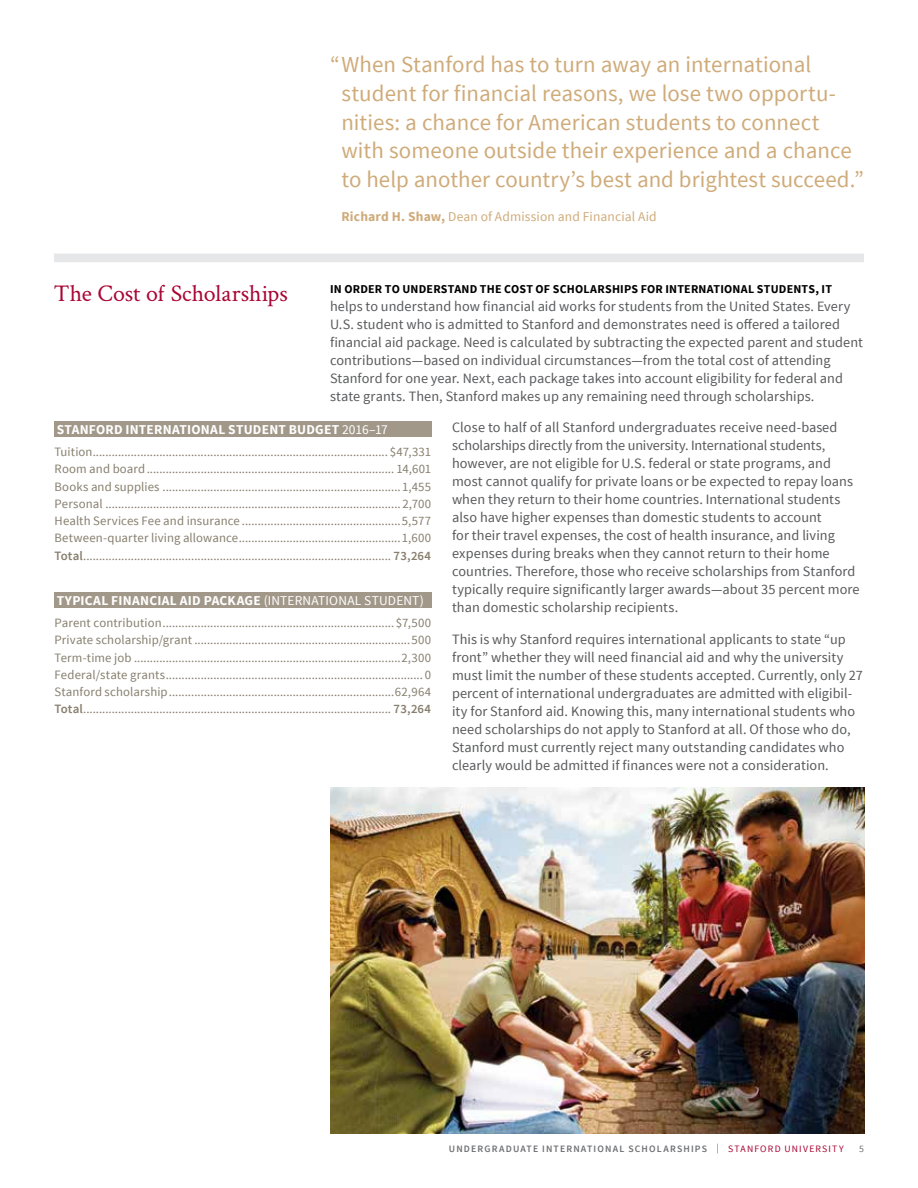
<style>
.page{position:relative;width:918px;height:1188px;background:#fff}
.page>*{position:absolute;margin:0;border:0;box-sizing:border-box;transform-origin:0 0}
.t1{font:24px "Crimson";color:#a90533}
.t2{font:22.95px/28.7px "Source Sans Pro";letter-spacing:.005em;color:#cfab7a}
.t3{font:14.25px/18px "Source Sans Pro";letter-spacing:.005em;color:#58595b}
.t4{font:700 13.5px "Source Sans Pro";letter-spacing:.015em;color:#fff}
.t5{font:13.5px "Source Sans Pro";letter-spacing:.01em;color:#cfab7a}
.t6{font:12.75px/17.2px "Source Sans Pro";letter-spacing:.01em;color:#877f6e;text-align:justify}
.t7{font:700 12px "Source Sans Pro";letter-spacing:.02em;color:#000}
.t8{font:600 9.75px "Source Sans Pro";letter-spacing:.12em;color:#6d6e71}
.t9{font:9.75px "Source Sans Pro";color:#6d6e71}
.s1{font-weight:700}
.s2{font-weight:400}
.s3{font-weight:600}
.s4{font-weight:300;color:#000}
.s5{font-weight:400;color:#a90533}
</style>
<div class="page">
<img style="left:330px;top:787px;width:534px;height:347px">
<div style="left:54px;top:254px;width:810px;height:8px;background:#e6e7e8"></div>
<div style="left:55px;top:421px;width:377px;height:16px;background:#a2988a"></div>
<div style="left:55px;top:592px;width:377px;height:16px;background:#a2988a"></div>
<p class="t2" style="left:341px;top:51px;width:524px;text-indent:-11px">“When Stanford has to turn away an international student for financial reasons, we lose two opportu&shy;nities: a chance for American students to connect with someone outside their experience and a chance to help another country’s best and brightest succeed.”</p>
<p class="t5" style="left:341px;top:209px;width:317px"><span class="s1">Richard H. Shaw,</span> Dean of Admission and Financial Aid</p>
<h1 class="t1" style="left:54px;top:277px;width:235px">The Cost of Scholarships</h1>
<p class="t7" style="left:330px;top:281px;width:503px">IN ORDER TO UNDERSTAND THE COST OF SCHOLARSHIPS FOR INTERNATIONAL STUDENTS, IT</p>
<p class="t3" style="left:330px;top:297px;width:535px">helps to understand how financial aid works for students from the United States. Every U.S. student who is admitted to Stanford and demonstrates need is offered a tailored financial aid package. Need is calculated by subtracting the expected parent and student contributions—based on individual circumstances—from the total cost of attending Stanford for one year. Next, each package takes into account eligibility for federal and state grants. Then, Stanford makes up any remaining need through scholarships.</p>
<p class="t3" style="left:452px;top:419px;width:409px">Close to half of all Stanford undergraduates receive need-based scholarships directly from the university. International students, however, are not eligible for U.S. federal or state programs, and most cannot qualify for private loans or be expected to repay loans when they return to their home countries. International students also have higher expenses than domestic students to account<br>for their travel expenses, the cost of health insurance, and living expenses during breaks when they cannot return to their home countries. Therefore, those who receive scholarships from Stanford typically require significantly larger awards—about 35 percent more than domestic scholarship recipients.</p>
<p class="t3" style="left:452px;top:630px;width:412px">This is why Stanford requires international applicants to state “up front” whether they will need financial aid and why the university must limit the number of these students accepted. Currently, only 27 percent of international undergraduates are admitted with eligibil&shy;ity for Stanford aid. Knowing this, many international students who need scholarships do not apply to Stanford at all. Of those who do, Stanford must currently reject many outstanding candidates who clearly would be admitted if finances were not a consideration.</p>
<p class="t4" style="left:57px;top:421px;width:333px">STANFORD INTERNATIONAL STUDENT BUDGET <span class="s2">2016–17</span></p>
<p class="t6" style="left:55px;top:443px;width:378px">Tuition............................................................................................. $47,331<br>Room and board.............................................................................. 14,601<br>Books and supplies ...........................................................................1,455<br>Personal ............................................................................................. 2,700<br>Health Services Fee and insurance ..................................................5,577<br>Between-quarter living allowance...................................................1,600<br><span class="s3">Total</span>................................................................................................. <span class="s3">73,264</span></p>
<p class="t4" style="left:57px;top:592px;width:369px">TYPICAL FINANCIAL AID PACKAGE <span class="s2">(INTERNATIONAL STUDENT)</span></p>
<p class="t6" style="left:55px;top:614px;width:378px">Parent contribution.........................................................................$7,500<br>Private scholarship/grant ....................................................................500<br>Term-time job ....................................................................................2,300<br>Federal/state grants................................................................................. 0<br>Stanford scholarship.......................................................................62,964<br><span class="s3">Total</span>................................................................................................. <span class="s3">73,264</span></p>
<p class="t8" style="left:449px;top:1142px;width:396px">UNDERGRADUATE INTERNATIONAL SCHOLARSHIPS <span class="s4">|</span> <span class="s5">STANFORD UNIVERSITY</span></p>
<p class="t9" style="left:859px;top:1143px;width:6px">5</p>
</div>
